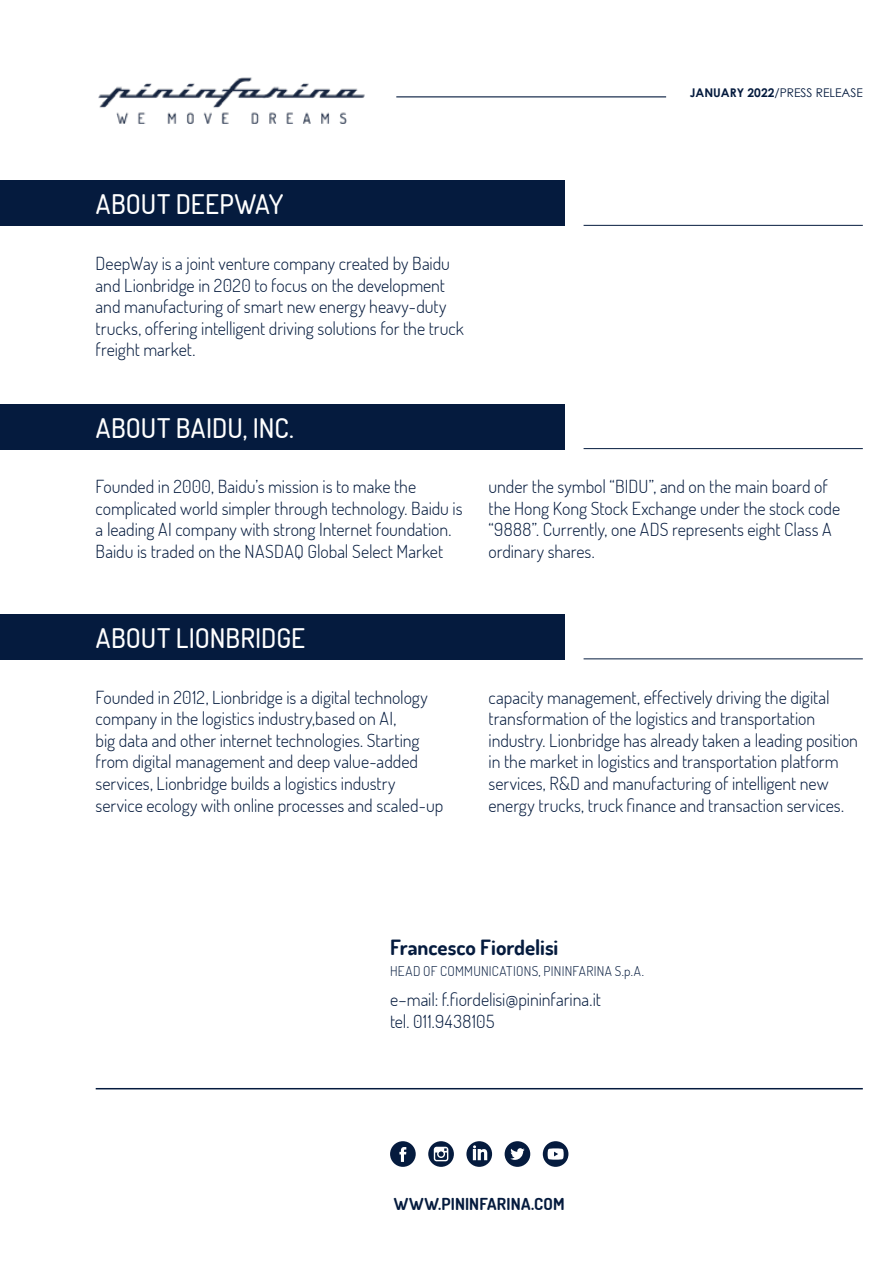
<style>
.page{position:relative;width:893px;height:1263px;background:#fff}
.page>*{position:absolute;margin:0;border:0;box-sizing:border-box;transform-origin:0 0}
.t1{font:500 27px "Terminal Dosis";letter-spacing:.005em;color:#fff}
.t2{font:700 21px "Terminal Dosis";color:#051b3e}
.t3{font:300 18px/21.6px "Terminal Dosis";letter-spacing:-.005em;color:#051b3e}
.t4{font:700 16.5px "Terminal Dosis";letter-spacing:.01em;color:#051b3e}
.t5{font:300 13.5px "Terminal Dosis";letter-spacing:.015em;color:#051b3e}
.t6{font:12px "Century Gothic";color:#051b3e}
.s1{font-weight:700}
</style>
<div class="page">
<div style="left:0;top:181px;width:564px;height:45px;background:#051b3e"></div>
<hr style="left:584px;top:225px;width:279px;height:1px;background:#051b3e">
<div style="left:0;top:404px;width:564px;height:45px;background:#051b3e"></div>
<hr style="left:584px;top:448px;width:279px;height:1px;background:#051b3e">
<div style="left:0;top:614px;width:564px;height:46px;background:#051b3e"></div>
<hr style="left:584px;top:659px;width:279px;height:1px;background:#051b3e">
<hr style="left:96px;top:1088px;width:767px;height:1px;background:#051b3e">
<svg style="left:390px;top:1141px;width:26px;height:26px"></svg>
<svg style="left:428px;top:1141px;width:26px;height:26px"></svg>
<svg style="left:466px;top:1141px;width:26px;height:26px"></svg>
<svg style="left:505px;top:1141px;width:25px;height:26px"></svg>
<svg style="left:543px;top:1141px;width:25px;height:26px"></svg>
<hr style="left:396px;top:96px;width:270px;height:1px;background:#051b3e">
<img style="left:98px;top:77px;width:267px;height:46px">
<h1 class="t1" style="left:96px;top:187px;width:189px">ABOUT DEEPWAY</h1>
<p class="t3" style="left:96px;top:252px;width:370px">DeepWay is a joint venture company created by Baidu and Lionbridge in 2020 to focus on the development and manufacturing of smart new energy heavy-duty trucks, offering intelligent driving solutions for the truck freight market.</p>
<p class="t6" style="left:690px;top:85px;width:175px"><span class="s1">JANUARY 2022</span>/PRESS RELEASE</p>
<h1 class="t1" style="left:96px;top:410px;width:200px">ABOUT BAIDU, INC.</h1>
<p class="t3" style="left:96px;top:475px;width:368px">Founded in 2000, Baidu’s mission is to make the complicated world simpler through technology. Baidu is a leading AI company with strong Internet foundation.<br>Baidu is traded on the NASDAQ Global Select Market</p>
<p class="t3" style="left:488px;top:475px;width:353px">under the symbol “BIDU”, and on the main board of the Hong Kong Stock Exchange under the stock code “9888”. Currently, one ADS represents eight Class A ordinary shares.</p>
<h1 class="t1" style="left:96px;top:620px;width:211px">ABOUT LIONBRIDGE</h1>
<p class="t3" style="left:96px;top:686px;width:349px">Founded in 2012, Lionbridge is a digital technology company in the logistics industry,based on AI,<br>big data and other internet technologies. Starting from digital management and deep value-added services, Lionbridge builds a logistics industry service ecology with online processes and scaled-up</p>
<p class="t3" style="left:488px;top:686px;width:371px">capacity management, effectively driving the digital transformation of the logistics and transportation industry. Lionbridge has already taken a leading position in the market in logistics and transportation platform services, R&amp;D and manufacturing of intelligent new energy trucks, truck finance and transaction services.</p>
<p class="t2" style="left:390px;top:934px;width:170px">Francesco Fiordelisi</p>
<p class="t5" style="left:390px;top:962px;width:255px">HEAD OF COMMUNICATIONS, PININFARINA S.p.A.</p>
<p class="t3" style="left:390px;top:988px;width:212px">e–mail: f.fiordelisi@pininfarina.it tel. 011.9438105</p>
<p class="t4" style="left:394px;top:1193px;width:172px">WWW.PININFARINA.COM</p>
</div>
